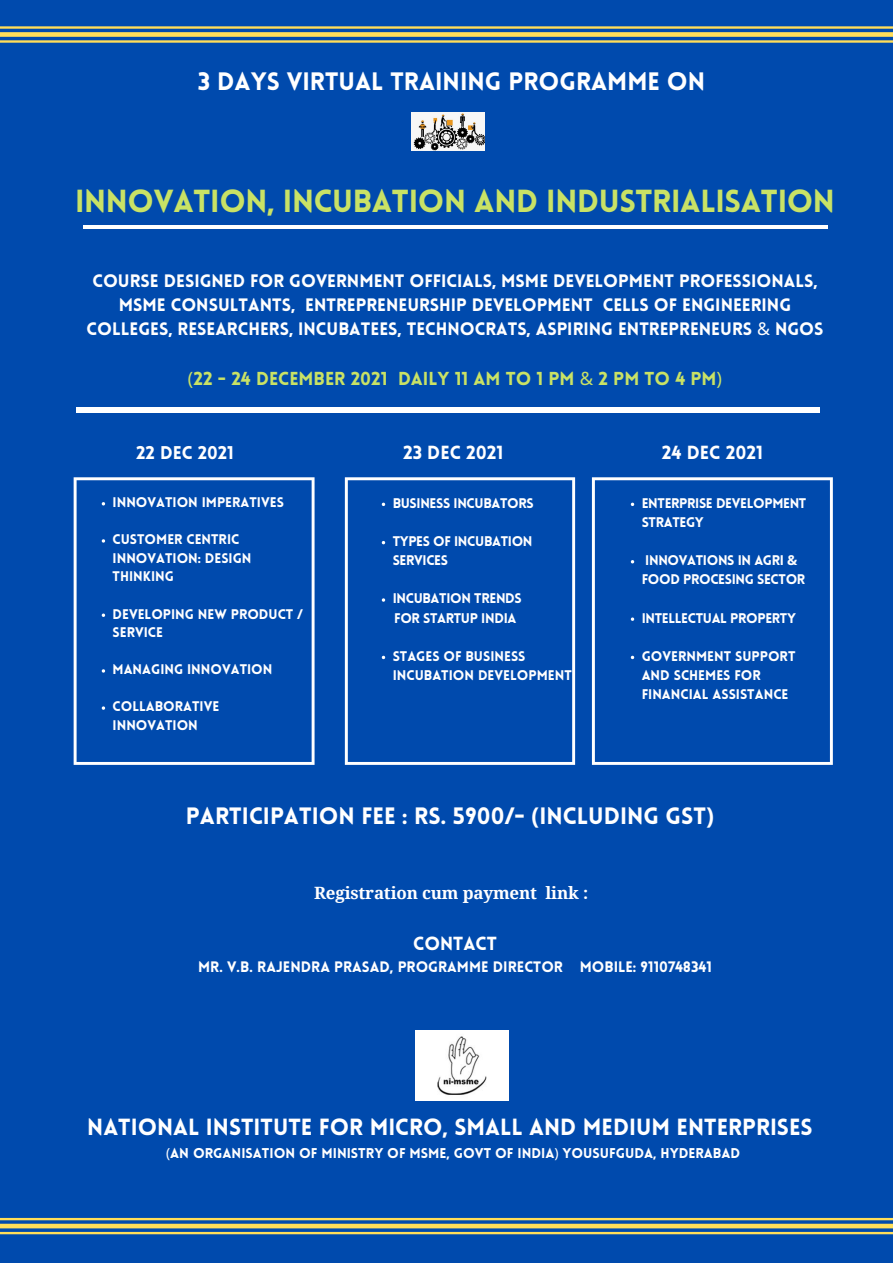
<style>
.page{position:relative;width:893px;height:1263px;background:#004aad}
.page>*{position:absolute;margin:0;border:0;box-sizing:border-box;transform-origin:0 0}
.t1{font:900 31.2px "Lovelo";letter-spacing:-.01em;color:#c9e265}
.t2{font:900 24.67px "Lovelo";color:#fff}
.t3{font:900 23.17px "Lovelo";color:#fff}
.t4{font:900 22.88px "Lovelo";color:#fff}
.t5{font:900 18.6px "Lovelo";color:#fff}
.t6{font:900 18.38px "Lovelo";color:#c9e265}
.t7{font:900 18px "Lovelo";color:#fff}
.t8{font:900 17.62px/24.2px "Lovelo";color:#fff;text-align:center}
.t9{font:700 16.95px "Droid Serif";letter-spacing:-.01em;color:#fff}
.t10{font:900 14.85px "Lovelo";color:#fff}
.t11{font:900 13.88px "Lovelo";color:#fff}
.t12{font:900 13.65px/18.6px "Lovelo";color:#fff}
.t13{font:900 13.65px/19.1px "Lovelo";letter-spacing:-.025em;color:#fff}
.s1{font-family:"Noto Sans";font-weight:400}
.s2{font-family:"Noto Sans";font-weight:700}
</style>
<div class="page">
<hr style="left:83px;top:225px;width:744px;height:4px;background:#fff">
<svg style="left:74px;top:477px;width:240px;height:288px"></svg>
<svg style="left:345px;top:477px;width:230px;height:288px"></svg>
<svg style="left:592px;top:477px;width:241px;height:288px"></svg>
<svg style="left:0;top:26px;width:893px;height:17px"></svg>
<svg style="left:0;top:1218px;width:893px;height:16px"></svg>
<img style="left:411px;top:113px;width:73px;height:37px">
<div style="left:76px;top:407px;width:743px;height:5px;background:#fff"></div>
<img style="left:416px;top:1030px;width:92px;height:70px">
<svg style="left:102px;top:539px;width:3px;height:4px"></svg>
<svg style="left:102px;top:613px;width:3px;height:4px"></svg>
<svg style="left:102px;top:669px;width:3px;height:4px"></svg>
<svg style="left:102px;top:706px;width:3px;height:4px"></svg>
<svg style="left:382px;top:598px;width:3px;height:4px"></svg>
<svg style="left:631px;top:617px;width:3px;height:4px"></svg>
<p class="t2" style="left:198px;top:72px;width:509px">3 DAYS VIRTUAL TRAINING PROGRAMME ON</p>
<p class="t1" style="left:75px;top:188px;width:761px">INNOVATION, INCUBATION AND INDUSTRIALISATION</p>
<p class="t8" style="left:87px;top:270px;width:738px">COURSE DESIGNED FOR GOVERNMENT OFFICIALS, MSME DEVELOPMENT PROFESSIONALS,<br>MSME CONSULTANTS, ENTREPRENEURSHIP DEVELOPMENT CELLS OF ENGINEERING<br>COLLEGES, RESEARCHERS, INCUBATEES, TECHNOCRATS, ASPIRING ENTREPRENEURS <span class="s1">&amp;</span> NGOS</p>
<p class="t6" style="left:188px;top:371px;width:535px"><span class="s1">(</span>22 - 24 DECEMBER 2021 DAILY 11 AM TO 1 PM <span class="s1">&amp;</span> 2 PM TO 4 PM<span class="s1">)</span></p>
<p class="t7" style="left:136px;top:445px;width:99px">22 DEC 2021</p>
<p class="t12" style="left:113px;top:494px;width:173px">INNOVATION IMPERATIVES</p>
<p class="t12" style="left:113px;top:532px;width:140px">CUSTOMER CENTRIC<br>INNOVATION: DESIGN<br>THINKING</p>
<p class="t12" style="left:113px;top:606px;width:192px">DEVELOPING NEW PRODUCT /<br>SERVICE</p>
<p class="t12" style="left:113px;top:662px;width:161px">MANAGING INNOVATION</p>
<p class="t12" style="left:113px;top:699px;width:108px">COLLABORATIVE<br>INNOVATION</p>
<p class="t5" style="left:403px;top:445px;width:102px">23 DEC 2021</p>
<p class="t5" style="left:662px;top:445px;width:103px">24 DEC 2021</p>
<p class="t13" style="left:393px;top:495px;width:143px">BUSINESS INCUBATORS</p>
<p class="t13" style="left:393px;top:533px;width:141px">TYPES OF INCUBATION<br>SERVICES</p>
<p class="t13" style="left:393px;top:590px;width:131px">INCUBATION TRENDS</p>
<p class="t13" style="left:394px;top:609px;width:124px">FOR STARTUP INDIA</p>
<p class="t12" style="left:393px;top:648px;width:181px;line-height:19.1px">STAGES OF BUSINESS<br>INCUBATION DEVELOPMENT</p>
<p class="t13" style="left:641px;top:495px;width:166px">ENTERPRISE DEVELOPMENT<br>STRATEGY</p>
<p class="t13" style="left:641px;top:552px;width:165px">INNOVATIONS IN AGRI <span class="s2">&amp;<br></span>FOOD PROCESING SECTOR</p>
<p class="t13" style="left:641px;top:609px;width:156px">INTELLECTUAL PROPERTY</p>
<p class="t12" style="left:641px;top:648px;width:155px;line-height:19.1px">GOVERNMENT SUPPORT<br>AND SCHEMES FOR<br>FINANCIAL ASSISTANCE</p>
<p class="t3" style="left:186px;top:806px;width:529px">PARTICIPATION FEE : RS. 5900/- <span class="s2">(</span>INCLUDING GST<span class="s2">)</span></p>
<p class="t9" style="left:314px;top:883px;width:276px">Registration cum payment link :</p>
<p class="t5" style="left:413px;top:936px;width:85px">CONTACT</p>
<p class="t10" style="left:198px;top:960px;width:515px">MR. V.B. RAJENDRA PRASAD, PROGRAMME DIRECTOR MOBILE: 9110748341</p>
<p class="t4" style="left:87px;top:1118px;width:727px">NATIONAL INSTITUTE FOR MICRO, SMALL AND MEDIUM ENTERPRISES</p>
<p class="t11" style="left:166px;top:1148px;width:576px"><span class="s1">(</span>AN ORGANISATION OF MINISTRY OF MSME, GOVT OF INDIA<span class="s1">)</span> YOUSUFGUDA, HYDERABAD</p>
</div>
